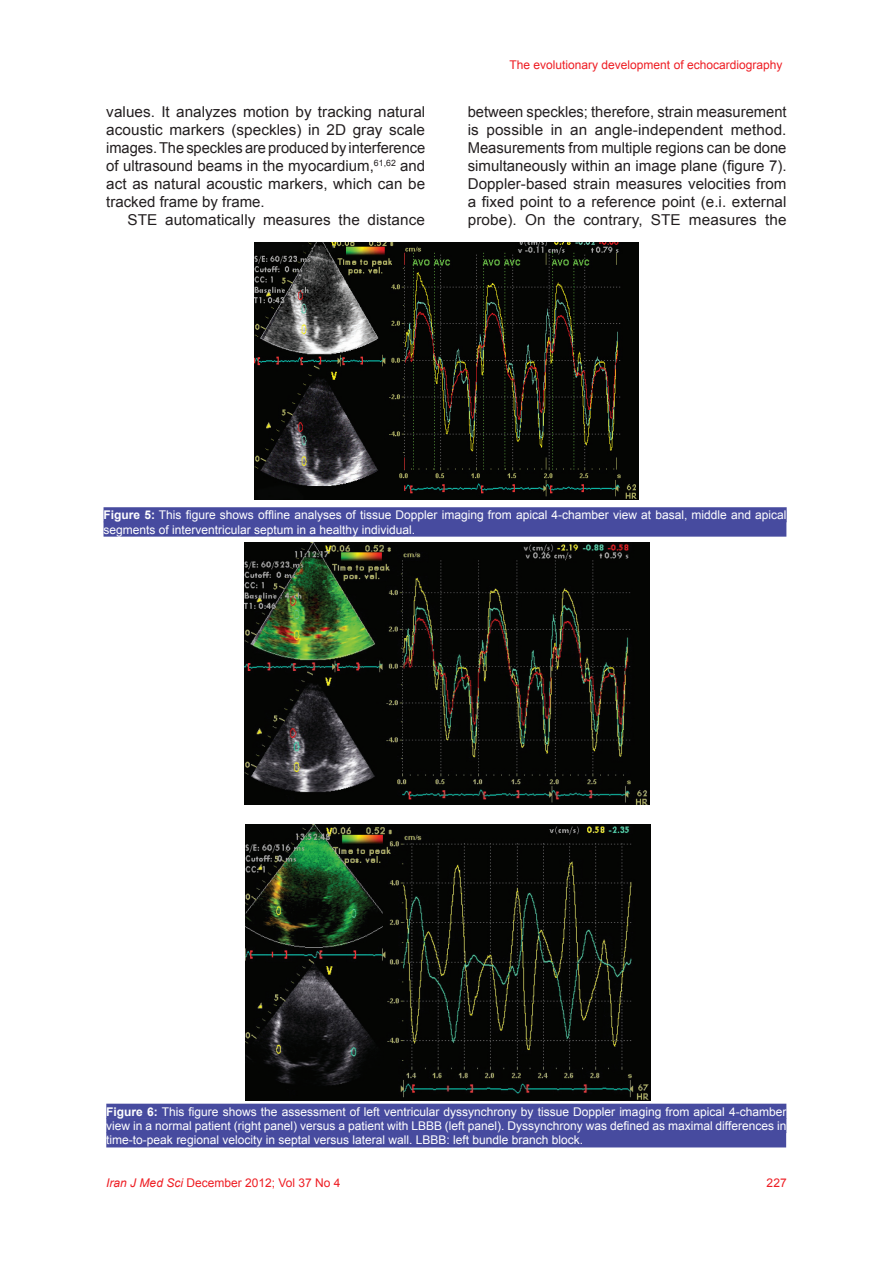
<style>
.page{position:relative;width:893px;height:1263px;background:#fff}
.page>*{position:absolute;margin:0;border:0;box-sizing:border-box;transform-origin:0 0}
.t1{font:15px/18px "Arial";letter-spacing:.005em;color:#231f20;text-align:justify}
.t2{font:12px/14.4px "Arial";color:#fff}
.t3{font:12px "Arial";color:#ee1d23}
.s1{font-weight:700}
.s2{font-style:italic}
</style>
<div class="page">
<img style="left:254px;top:243px;width:385px;height:256px">
<div style="left:104px;top:507px;width:683px;height:15px;background:#474b9f"></div>
<div style="left:104px;top:522px;width:682px;height:15px;background:#474b9f"></div>
<div style="left:106px;top:1104px;width:680px;height:15px;background:#474b9f"></div>
<div style="left:106px;top:1118px;width:680px;height:15px;background:#474b9f"></div>
<div style="left:106px;top:1132px;width:680px;height:15px;background:#474b9f"></div>
<img style="left:244px;top:543px;width:405px;height:261px">
<img style="left:246px;top:825px;width:404px;height:276px">
<p class="t1" style="left:106px;top:103px;width:320px">values. It analyzes motion by tracking natural acoustic markers (speckles) in 2D gray scale images. The speckles are produced by interference of ultrasound beams in the myocardium,<sup>61,62</sup> and act as natural acoustic markers, which can be tracked frame by frame.</p>
<p class="t1" style="left:128px;top:211px;width:299px">STE automatically measures the distance</p>
<p class="t3" style="left:510px;top:57px;width:274px">The evolutionary development of echocardiography</p>
<p class="t1" style="left:468px;top:103px;width:320px">between speckles; therefore, strain measurement is possible in an angle-independent method.<br>Measurements from multiple regions can be done simultaneously within an image plane (figure 7).<br>Doppler-based strain measures velocities from a fixed point to a reference point (e.i. external probe). On the contrary, STE measures the</p>
<p class="t2" style="left:104px;top:508px;width:685px"><span class="s1">Figure 5:</span> This figure shows offline analyses of tissue Doppler imaging from apical 4-chamber view at basal, middle and apical segments of interventricular septum in a healthy individual.</p>
<p class="t2" style="left:106px;top:1104px;width:682px;text-align:justify"><span class="s1">Figure 6:</span> This figure shows the assessment of left ventricular dyssynchrony by tissue Doppler imaging from apical 4-chamber view in a normal patient (right panel) versus a patient with LBBB (left panel). Dyssynchrony was defined as maximal differences in time-to-peak regional velocity in septal versus lateral wall. LBBB: left bundle branch block.</p>
<p class="t3" style="left:767px;top:1175px;width:22px">227</p>
<p class="t3" style="left:106px;top:1175px;width:236px"><span class="s2">Iran J Med Sci</span> December 2012; Vol 37 No 4</p>
</div>
